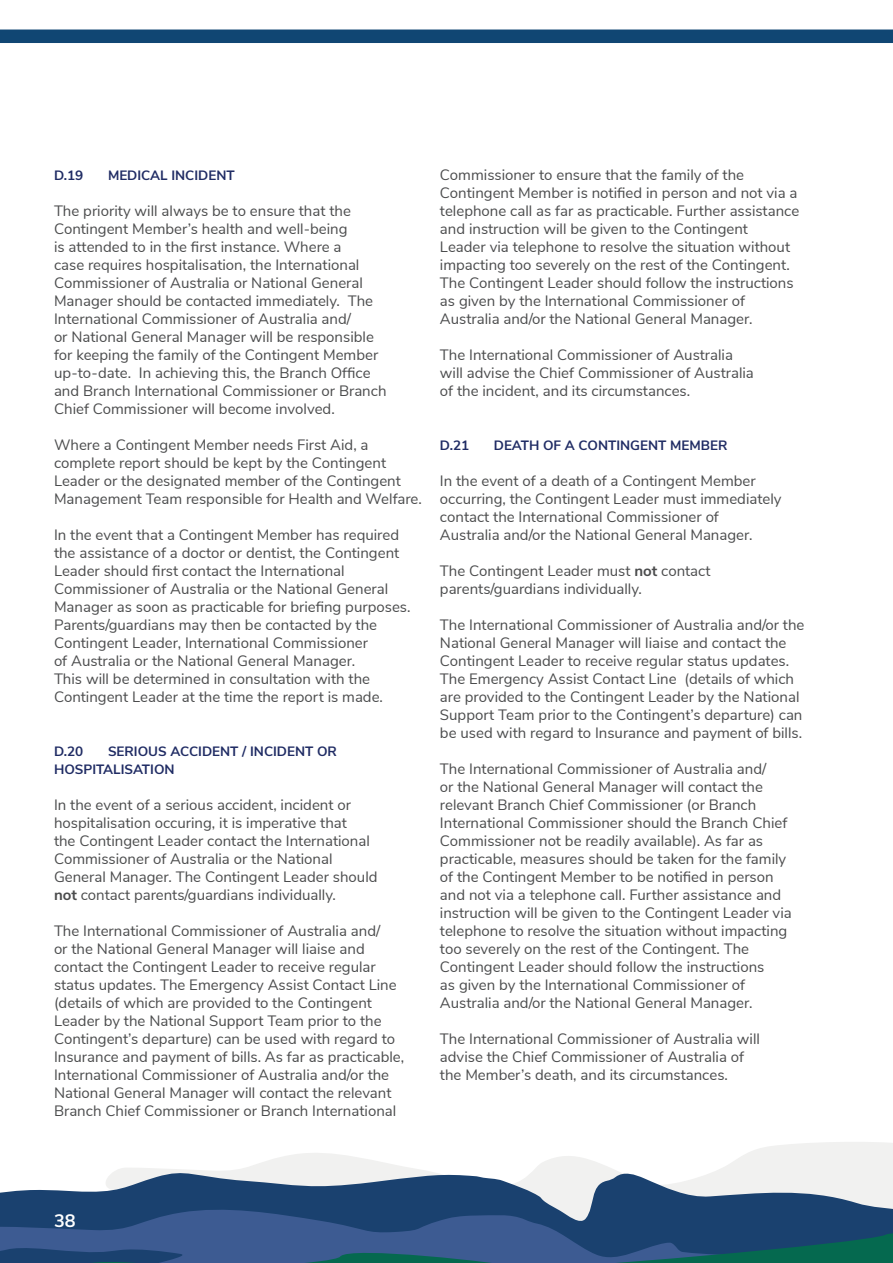
<style>
.page{position:relative;width:893px;height:1263px;background:#fff}
.page>*{position:absolute;margin:0;border:0;box-sizing:border-box;transform-origin:0 0}
.t1{font:700 18px "Nunito Sans";color:#fff}
._3_0_Body_Copy{font:15px/18px "Nunito Sans";color:#4b4c4d}
._2_0_Body_Header{font:700 13.5px/18px "Nunito Sans";color:#202c64}
.s1{font-weight:700}
</style>
<div class="page">
<div style="left:0;top:30px;width:893px;height:13px;background:#104673"></div>
<svg style="left:246px;top:1142px;width:647px;height:26px"></svg>
<svg style="left:0;top:1168px;width:893px;height:35px"></svg>
<svg style="left:0;top:1203px;width:893px;height:22px;fill:#1a416f"></svg>
<svg style="left:0;top:1225px;width:893px;height:38px"></svg>
<p class="_2_0_Body_Header" style="left:54px;top:165px;width:31px">D.19</p>
<p class="_2_0_Body_Header" style="left:108px;top:165px;width:128px">MEDICAL INCIDENT</p>
<p class="_3_0_Body_Copy" style="left:54px;top:200px;width:334px">The priority will always be to ensure that the Contingent Member’s health and well-being<br>is attended to in the first instance. Where a<br>case requires hospitalisation, the International Commissioner of Australia or National General Manager should be contacted immediately. The International Commissioner of Australia and/<br>or National General Manager will be responsible for keeping the family of the Contingent Member up-to-date. In achieving this, the Branch Office and Branch International Commissioner or Branch Chief Commissioner will become involved.</p>
<p class="_3_0_Body_Copy" style="left:54px;top:434px;width:369px">Where a Contingent Member needs First Aid, a complete report should be kept by the Contingent Leader or the designated member of the Contingent Management Team responsible for Health and Welfare.</p>
<p class="_3_0_Body_Copy" style="left:54px;top:524px;width:358px">In the event that a Contingent Member has required the assistance of a doctor or dentist, the Contingent Leader should first contact the International Commissioner of Australia or the National General Manager as soon as practicable for briefing purposes.<br>Parents/guardians may then be contacted by the Contingent Leader, International Commissioner<br>of Australia or the National General Manager.<br>This will be determined in consultation with the Contingent Leader at the time the report is made.</p>
<p class="_2_0_Body_Header" style="left:54px;top:741px;width:284px;text-indent:54px">SERIOUS ACCIDENT / INCIDENT OR<br>HOSPITALISATION</p>
<p class="_3_0_Body_Copy" style="left:54px;top:794px;width:325px">In the event of a serious accident, incident or hospitalisation occuring, it is imperative that<br>the Contingent Leader contact the International Commissioner of Australia or the National General Manager. The Contingent Leader should <span class="s1">not</span> contact parents/guardians individually.</p>
<p class="_3_0_Body_Copy" style="left:54px;top:920px;width:352px">The International Commissioner of Australia and/<br>or the National General Manager will liaise and contact the Contingent Leader to receive regular status updates. The Emergency Assist Contact Line (details of which are provided to the Contingent Leader by the National Support Team prior to the Contingent’s departure) can be used with regard to Insurance and payment of bills. As far as practicable, International Commissioner of Australia and/or the National General Manager will contact the relevant Branch Chief Commissioner or Branch International</p>
<p class="_2_0_Body_Header" style="left:54px;top:741px;width:31px">D.20</p>
<p class="_3_0_Body_Copy" style="left:440px;top:164px;width:361px">Commissioner to ensure that the family of the Contingent Member is notified in person and not via a telephone call as far as practicable. Further assistance and instruction will be given to the Contingent<br>Leader via telephone to resolve the situation without impacting too severely on the rest of the Contingent.<br>The Contingent Leader should follow the instructions as given by the International Commissioner of Australia and/or the National General Manager.</p>
<p class="_3_0_Body_Copy" style="left:440px;top:344px;width:315px">The International Commissioner of Australia will advise the Chief Commissioner of Australia of the incident, and its circumstances.</p>
<p class="_2_0_Body_Header" style="left:440px;top:435px;width:31px">D.21</p>
<p class="_2_0_Body_Header" style="left:494px;top:435px;width:235px">DEATH OF A CONTINGENT MEMBER</p>
<p class="_3_0_Body_Copy" style="left:440px;top:470px;width:343px">In the event of a death of a Contingent Member occurring, the Contingent Leader must immediately contact the International Commissioner of Australia and/or the National General Manager.</p>
<p class="_3_0_Body_Copy" style="left:440px;top:560px;width:272px">The Contingent Leader must <span class="s1">not</span> contact parents/guardians individually.</p>
<p class="_3_0_Body_Copy" style="left:440px;top:614px;width:366px">The International Commissioner of Australia and/or the National General Manager will liaise and contact the Contingent Leader to receive regular status updates.<br>The Emergency Assist Contact Line (details of which are provided to the Contingent Leader by the National Support Team prior to the Contingent’s departure) can be used with regard to Insurance and payment of bills.</p>
<p class="_3_0_Body_Copy" style="left:440px;top:758px;width:353px">The International Commissioner of Australia and/<br>or the National General Manager will contact the relevant Branch Chief Commissioner (or Branch International Commissioner should the Branch Chief Commissioner not be readily available). As far as practicable, measures should be taken for the family of the Contingent Member to be notified in person and not via a telephone call. Further assistance and instruction will be given to the Contingent Leader via telephone to resolve the situation without impacting too severely on the rest of the Contingent. The Contingent Leader should follow the instructions<br>as given by the International Commissioner of Australia and/or the National General Manager.</p>
<p class="_3_0_Body_Copy" style="left:440px;top:1028px;width:321px">The International Commissioner of Australia will advise the Chief Commissioner of Australia of the Member’s death, and its circumstances.</p>
<p class="t1" style="left:54px;top:1208px;width:23px">38</p>
</div>
